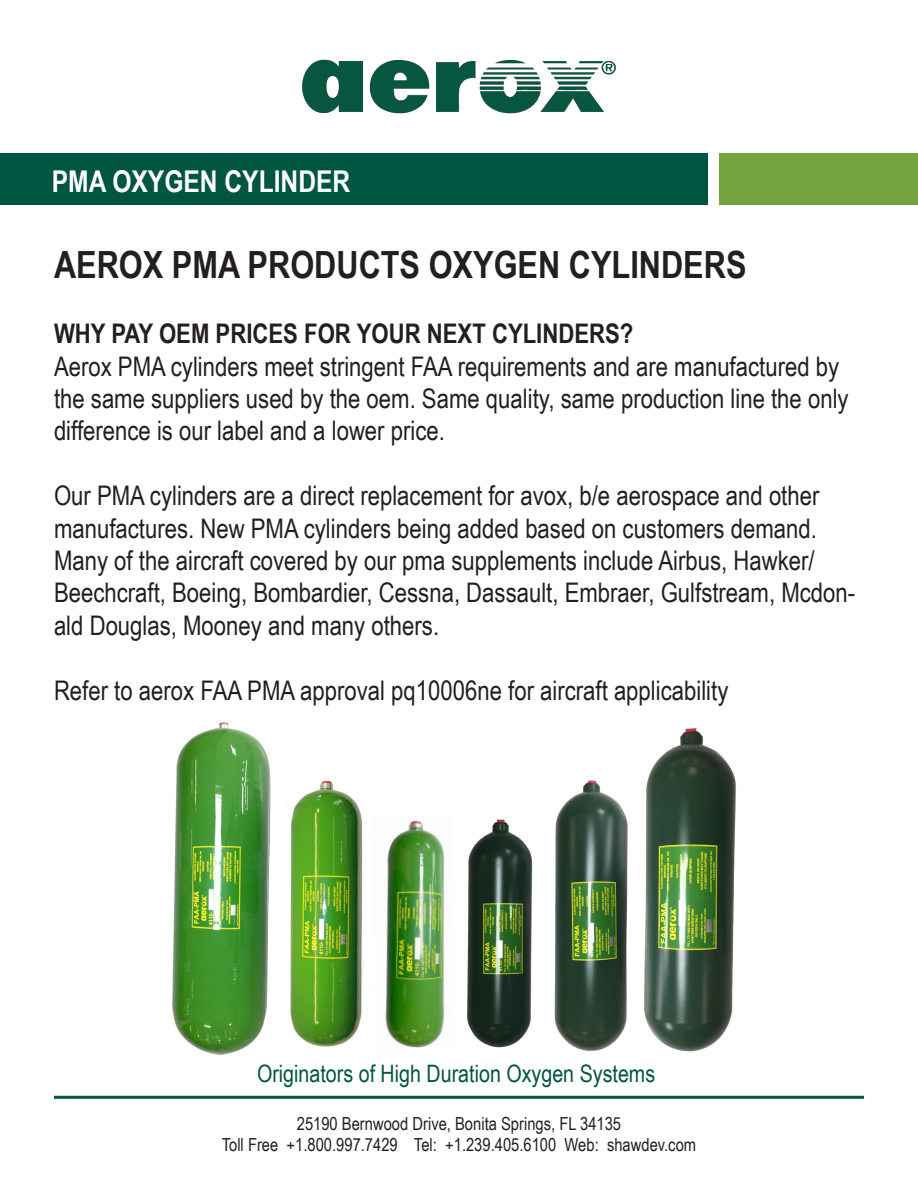
<style>
.page{position:relative;width:918px;height:1188px;background:#fff}
.page>*{position:absolute;margin:0;border:0;box-sizing:border-box;transform-origin:0 0}
.t1{font:700 37.5px "Arial Narrow";color:#231f20}
.t2{font:700 30px "Arial Narrow";color:#fff}
.t3{font:27px/32.4px "Arial Narrow";color:#231f20}
.t4{font:700 27px "Arial Narrow";color:#231f20}
.t5{font:24px "Arial Narrow";color:#005640}
.t6{font:18px/21.6px "Arial Narrow";color:#231f20;text-align:center}
</style>
<div class="page">
<img style="left:554px;top:780px;width:74px;height:271px">
<img style="left:302px;top:59px;width:314px;height:55px">
<div style="left:719px;top:153px;width:199px;height:52px;background:#75a33d"></div>
<div style="left:0;top:153px;width:707px;height:52px;background:#005640"></div>
<hr style="left:54px;top:1096px;width:810px;height:3px;background:#005640">
<img style="left:172px;top:722px;width:99px;height:333px">
<img style="left:290px;top:780px;width:74px;height:267px">
<img style="left:385px;top:820px;width:60px;height:228px">
<img style="left:467px;top:819px;width:66px;height:229px">
<img style="left:644px;top:728px;width:92px;height:324px">
<p class="t2" style="left:52px;top:159px;width:300px">PMA OXYGEN CYLINDER</p>
<h1 class="t1" style="left:54px;top:237px;width:694px">AEROX PMA PRODUCTS OXYGEN CYLINDERS</h1>
<p class="t4" style="left:54px;top:313px;width:581px">WHY PAY OEM PRICES FOR YOUR NEXT CYLINDERS?</p>
<p class="t3" style="left:54px;top:349px;width:796px">Aerox PMA cylinders meet stringent FAA requirements and are manufactured by the same suppliers used by the oem. Same quality, same production line the only difference is our label and a lower price.</p>
<p class="t3" style="left:54px;top:478px;width:803px">Our PMA cylinders are a direct replacement for avox, b/e aerospace and other manufactures. New PMA cylinders being added based on customers demand.<br>Many of the aircraft covered by our pma supplements include Airbus, Hawker/ Beechcraft, Boeing, Bombardier, Cessna, Dassault, Embraer, Gulfstream, Mcdon&shy;ald Douglas, Mooney and many others.</p>
<p class="t3" style="left:54px;top:673px;width:676px">Refer to aerox FAA PMA approval pq10006ne for aircraft applicability</p>
<p class="t5" style="left:257px;top:1056px;width:400px">Originators of High Duration Oxygen Systems</p>
<p class="t6" style="left:222px;top:1112px;width:476px">25190 Bernwood Drive, Bonita Springs, FL 34135<br>Toll Free +1.800.997.7429 Tel: +1.239.405.6100 Web: shawdev.com</p>
</div>
